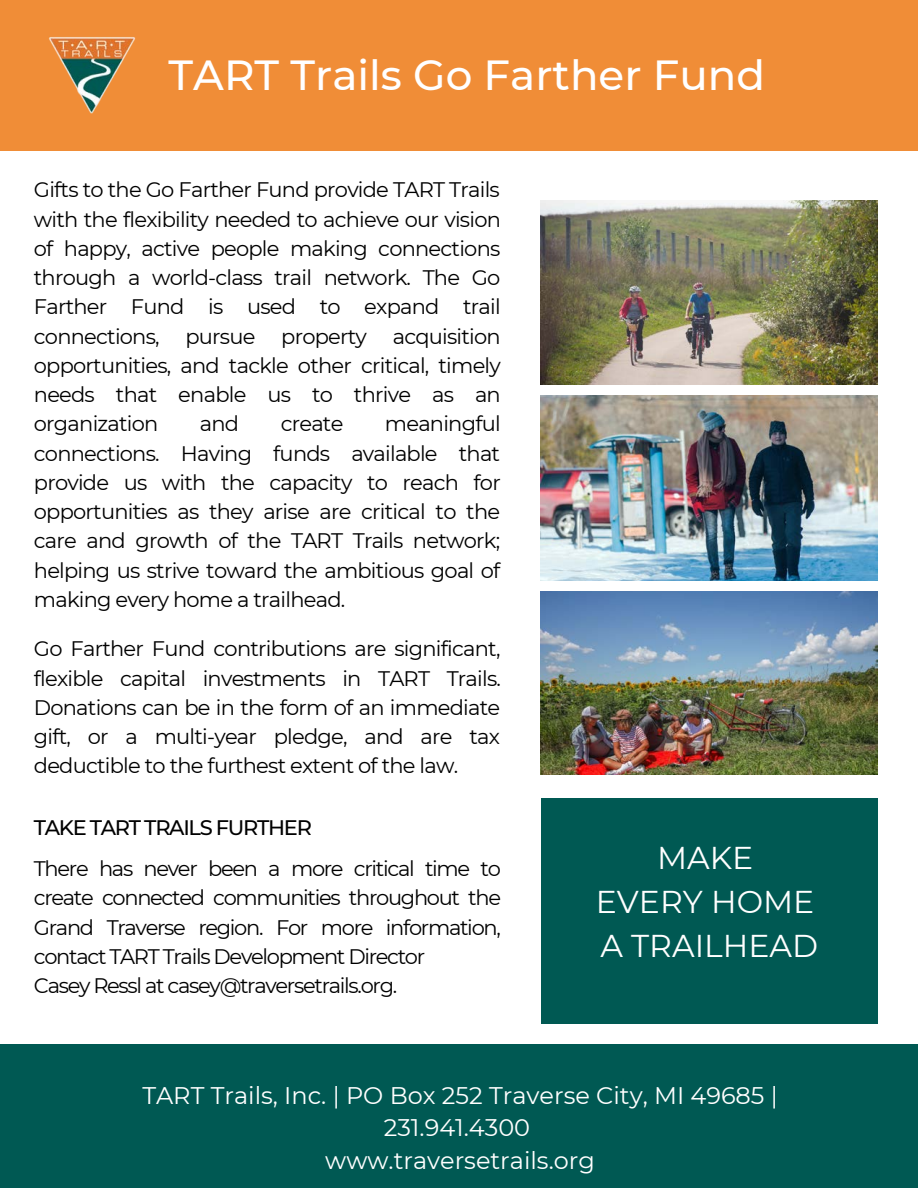
<style>
.page{position:relative;width:918px;height:1188px;background:#fff}
.page>*{position:absolute;margin:0;border:0;box-sizing:border-box;transform-origin:0 0}
.t1{font:500 42px "Montserrat";color:#fff}
.t2{font:31.5px/44px "Montserrat";color:#fff;text-align:center}
.t3{font:24px/32.7px "Montserrat";color:#fff;text-align:center}
.t4{font:21px/29.2px "Montserrat";letter-spacing:-.06em;color:#000;text-align:justify}
.t5{font:500 21px "Montserrat";letter-spacing:-.06em;color:#000}
</style>
<div class="page">
<img style="left:541px;top:201px;width:336px;height:183px">
<img style="left:541px;top:396px;width:336px;height:184px">
<img style="left:541px;top:591px;width:336px;height:184px">
<div style="left:0;top:0;width:918px;height:151px;background:#f08d37"></div>
<img style="left:49px;top:37px;width:86px;height:77px">
<div style="left:0;top:1044px;width:917px;height:144px;background:#005953"></div>
<div style="left:541px;top:799px;width:337px;height:225px;background:#005953"></div>
<h1 class="t1" style="left:169px;top:49px;width:598px">TART Trails Go Farther Fund</h1>
<p class="t4" style="left:34px;top:175px;width:469px">Gifts to the Go Farther Fund provide TART Trails with the flexibility needed to achieve our vision of happy, active people making connections through a world-class trail network. The Go Farther Fund is used to expand trail connections, pursue property acquisition opportunities, and tackle other critical, timely needs that enable us to thrive as an organization</p>
<p class="t4" style="left:34px;top:409px;width:468px;text-indent:351px">meaningful connections. Having funds available that provide us with the capacity to reach for opportunities as they arise are critical to the care and growth of the TART Trails network; helping us strive toward the ambitious goal of making every home a trailhead.</p>
<p class="t4" style="left:34px;top:634px;width:469px">Go Farther Fund contributions are significant, flexible capital investments in TART Trails.<br>Donations can be in the form of an immediate gift, or a multi-year pledge, and are tax deductible to the furthest extent of the law.</p>
<p class="t4" style="left:200px;top:409px;width:41px">and</p>
<p class="t4" style="left:281px;top:409px;width:64px">create</p>
<p class="t5" style="left:34px;top:814px;width:280px">TAKE TART TRAILS FURTHER</p>
<p class="t4" style="left:34px;top:854px;width:469px;text-align:left">There has never been a more critical time to create connected communities throughout the Grand Traverse region. For more information, contact TART Trails Development Director<br>Casey Ressl at casey@traversetrails.org.</p>
<h2 class="t2" style="left:596px;top:836px;width:224px">MAKE<br>EVERY HOME<br>A TRAILHEAD</h2>
<p class="t3" style="left:142px;top:1079px;width:637px">TART Trails, Inc. | PO Box 252 Traverse City, MI 49685 |<br>231.941.4300<br>www.traversetrails.org</p>
</div>
